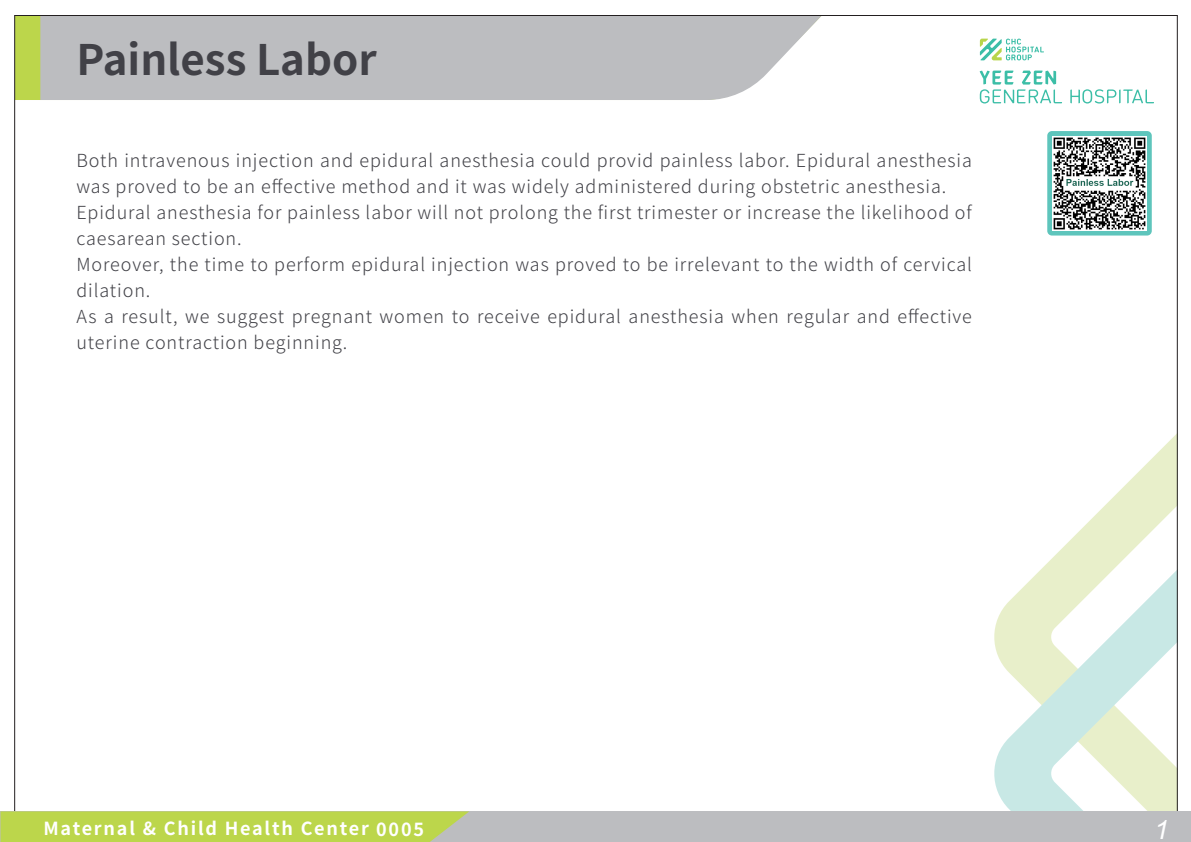
<style>
.page{position:relative;width:1191px;height:842px;background:#fff}
.page>*{position:absolute;margin:0;border:0;box-sizing:border-box;transform-origin:0 0}
.t1{font:700 42px "Noto Sans CJ Ktc";color:#414147}
.t2{font:italic 26.4px "Arial";color:#fff}
.t3{font:300 18px/26px "Noto Sans CJ Ktc";letter-spacing:.05em;color:#414147}
.t4{font:700 18px "Noto Sans CJ Ktc";letter-spacing:.1em;color:#fff}
</style>
<div class="page">
<svg style="left:994px;top:435px;width:181px;height:376px"></svg>
<div style="left:16px;top:17px;width:24px;height:83px;background:#bcd64b"></div>
<div style="left:40px;top:17px;width:781px;height:83px;background:#bcbdc0"></div>
<div style="left:0;top:811px;width:1191px;height:31px;background:#bcbdc0"></div>
<svg style="left:0;top:811px;width:469px;height:31px;background:#bcd451"></svg>
<svg style="left:980px;top:39px;width:64px;height:21px"></svg>
<svg style="left:1070px;top:89px;width:84px;height:15px"></svg>
<svg style="left:979px;top:71px;width:83px;height:33px"></svg>
<div style="left:1047px;top:131px;width:104px;height:105px;background:#5ec5bc;border-radius:5px"></div>
<img style="left:1052px;top:136px;width:94px;height:94px">
<h1 class="t1" style="left:76px;top:36px;width:302px">Painless Labor</h1>
<p class="t3" style="left:76px;top:148px;width:897px">Both intravenous injection and epidural anesthesia could provid painless labor. Epidural anesthesia was proved to be an effective method and it was widely administered during obstetric anesthesia.<br>Epidural anesthesia for painless labor will not prolong the first trimester or increase the likelihood of caesarean section.<br>Moreover, the time to perform epidural injection was proved to be irrelevant to the width of cervical dilation.<br>As a result, we suggest pregnant women to receive epidural anesthesia when regular and effective uterine contraction beginning.</p>
<p class="t4" style="left:43px;top:818px;width:382px">Maternal &amp; Child Health Center 0005</p>
<h2 class="t2" style="left:1154px;top:812px;width:16px">1</h2>
</div>
